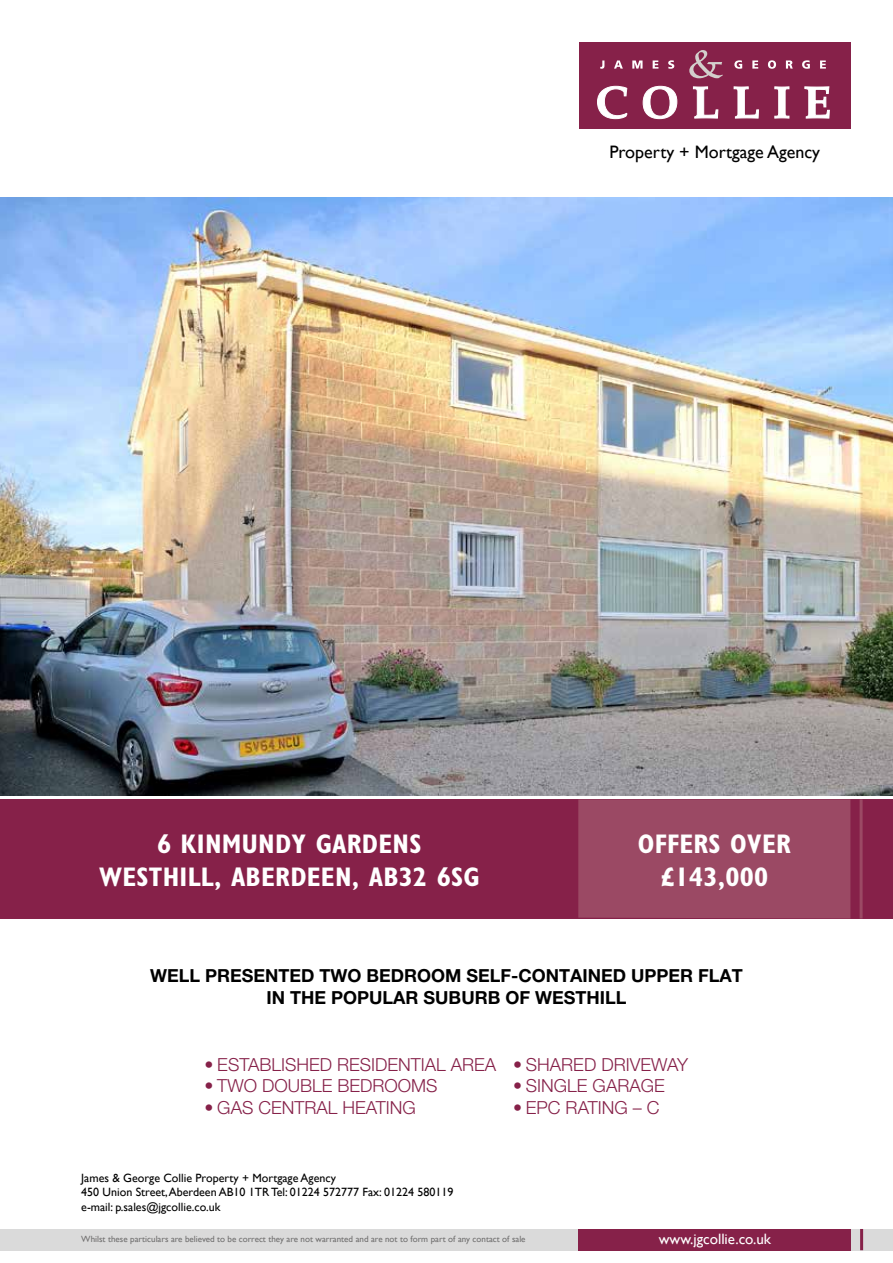
<style>
.page{position:relative;width:893px;height:1263px;background:#fff}
.page>*{position:absolute;margin:0;border:0;box-sizing:border-box;transform-origin:0 0}
.t1{font:700 condensed 27px/32.4px "Gill Sans";letter-spacing:.01em;color:#fff;text-align:center}
.t2{font:300 18px "Helvetica Neue LT Pro";color:#862149}
.t3{font:700 18px/21.6px "Helvetica Neue LT Pro";color:#000;text-align:center}
.t4{font:18px "Gill Sans";color:#000}
.t5{font:15px "Gill Sans";color:#fff}
.t6{font:12px/14.4px "Gill Sans";color:#000}
.t7{font:9px "Gill Sans";color:#706f6f}
</style>
<div class="page">
<div style="left:0;top:799px;width:893px;height:119px;background:#862149"></div>
<div style="left:578px;top:799px;width:272px;height:119px;background:#9b4964"></div>
<hr style="left:860px;top:799px;width:3px;height:119px;background:#9b4964">
<div style="left:579px;top:43px;width:271px;height:86px;background:#862149"></div>
<svg style="left:600px;top:60px;width:4px;height:9px"></svg>
<svg style="left:614px;top:60px;width:9px;height:9px"></svg>
<svg style="left:632px;top:60px;width:10px;height:9px"></svg>
<svg style="left:653px;top:60px;width:5px;height:9px"></svg>
<svg style="left:668px;top:60px;width:6px;height:9px"></svg>
<svg style="left:689px;top:50px;width:34px;height:28px"></svg>
<svg style="left:734px;top:60px;width:8px;height:9px"></svg>
<svg style="left:752px;top:60px;width:6px;height:9px"></svg>
<svg style="left:768px;top:60px;width:8px;height:9px"></svg>
<svg style="left:786px;top:60px;width:7px;height:9px"></svg>
<svg style="left:802px;top:60px;width:8px;height:9px"></svg>
<svg style="left:820px;top:60px;width:6px;height:9px"></svg>
<svg style="left:597px;top:85px;width:31px;height:34px"></svg>
<svg style="left:642px;top:85px;width:36px;height:34px"></svg>
<svg style="left:693px;top:86px;width:26px;height:33px"></svg>
<svg style="left:733px;top:86px;width:26px;height:33px"></svg>
<svg style="left:774px;top:86px;width:16px;height:33px"></svg>
<svg style="left:804px;top:86px;width:26px;height:33px"></svg>
<div style="left:0;top:1229px;width:893px;height:21px;background:#dadada"></div>
<div style="left:579px;top:1229px;width:272px;height:21px;background:#862149"></div>
<hr style="left:860px;top:1229px;width:3px;height:21px;background:#862149">
<img style="left:0;top:198px;width:893px;height:597px">
<h2 class="t4" style="left:609px;top:141px;width:212px">Property + Mortgage Agency</h2>
<h1 class="t1" style="left:99px;top:827px;width:382px">6 KINMUNDY GARDENS<br>WESTHILL, ABERDEEN, AB32 6SG</h1>
<h1 class="t1" style="left:638px;top:827px;width:155px">OFFERS OVER £143,000</h1>
<h2 class="t3" style="left:150px;top:964px;width:594px">WELL PRESENTED TWO BEDROOM SELF-CONTAINED UPPER FLAT<br>IN THE POPULAR SUBURB OF WESTHILL</h2>
<h2 class="t2" style="left:205px;top:1053px;width:293px">• ESTABLISHED RESIDENTIAL AREA</h2>
<h2 class="t2" style="left:205px;top:1075px;width:234px">• TWO DOUBLE BEDROOMS</h2>
<h2 class="t2" style="left:205px;top:1096px;width:213px">• GAS CENTRAL HEATING</h2>
<h2 class="t2" style="left:513px;top:1053px;width:176px">• SHARED DRIVEWAY</h2>
<h2 class="t2" style="left:513px;top:1075px;width:153px">• SINGLE GARAGE</h2>
<h2 class="t2" style="left:513px;top:1096px;width:148px">• EPC RATING – C</h2>
<p class="t6" style="left:81px;top:1170px;width:374px">James &amp; George Collie Property + Mortgage Agency<br>450 Union Street, Aberdeen AB10 1TR Tel: 01224 572777 Fax: 01224 580119 e-mail: p.sales@jgcollie.co.uk</p>
<p class="t7" style="left:81px;top:1234px;width:446px">Whilst these particulars are believed to be correct they are not warranted and are not to form part of any contact of sale</p>
<p class="t5" style="left:659px;top:1230px;width:114px">www.jgcollie.co.uk</p>
</div>
